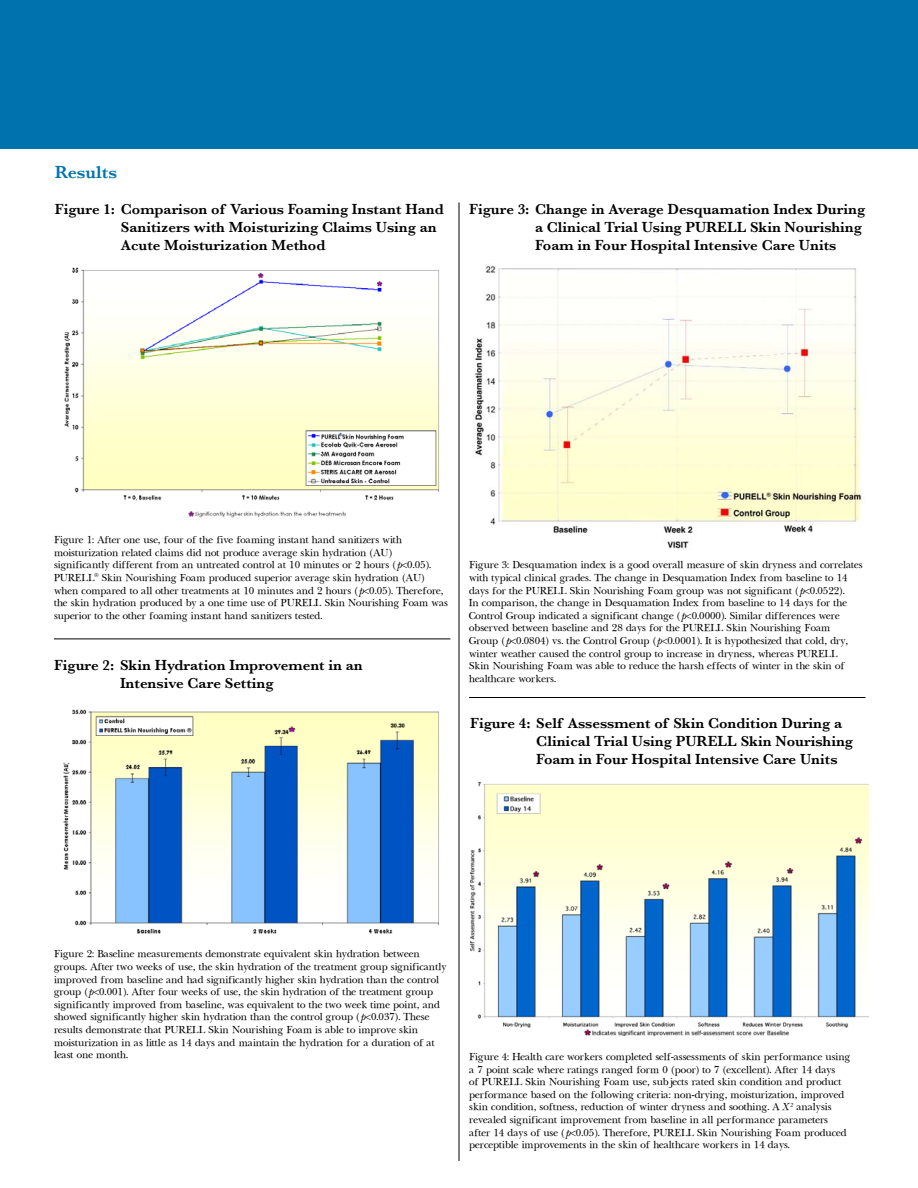
<style>
.page{position:relative;width:918px;height:1188px;background:#fff}
.page>*{position:absolute;margin:0;border:0;box-sizing:border-box;transform-origin:0 0}
.t1{font:600 18px "Baskerville";color:#0073ae}
.t2{font:600 15px/18px "Baskerville";color:#000}
.t3{font:10.5px/12.6px "Baskerville S Si";color:#000}
.s1{font-style:italic}
</style>
<div class="page">
<div style="left:0;top:0;width:918px;height:148px;background:#0073ae"></div>
<img style="left:64px;top:267px;width:376px;height:251px">
<img style="left:63px;top:709px;width:376px;height:225px">
<img style="left:475px;top:266px;width:387px;height:283px">
<img style="left:470px;top:781px;width:399px;height:254px">
<hr style="left:459px;top:202px;width:1px;height:959px;background:#000">
<hr style="left:54px;top:639px;width:396px;height:1px;background:#000">
<hr style="left:469px;top:697px;width:397px;height:1px;background:#000">
<h1 class="t1" style="left:55px;top:161px;width:64px">Results</h1>
<h2 class="t2" style="left:121px;top:200px;width:325px;text-indent:-66px">Figure 1: Comparison of Various Foaming Instant Hand<br>Sanitizers with Moisturizing Claims Using an<br>Acute Moisturization Method</h2>
<h2 class="t2" style="left:535px;top:200px;width:332px;text-indent:-66px">Figure 3: Change in Average Desquamation Index During a Clinical Trial Using PURELL Skin Nourishing<br>Foam in Four Hospital Intensive Care Units</h2>
<p class="t3" style="left:54px;top:533px;width:396px">Figure 1: After one use, four of the five foaming instant hand sanitizers with moisturization related claims did not produce average skin hydration (AU) significantly different from an untreated control at 10 minutes or 2 hours (<span class="s1">p</span>&lt;0.05).<br>PURELL<sup>®</sup> Skin Nourishing Foam produced superior average skin hydration (AU) when compared to all other treatments at 10 minutes and 2 hours (<span class="s1">p</span>&lt;0.05). Therefore, the skin hydration produced by a one time use of PURELL Skin Nourishing Foam was superior to the other foaming instant hand sanitizers tested.</p>
<h2 class="t2" style="left:120px;top:656px;width:244px;text-indent:-66px">Figure 2: Skin Hydration Improvement in an<br>Intensive Care Setting</h2>
<p class="t3" style="left:469px;top:559px;width:395px">Figure 3: Desquamation index is a good overall measure of skin dryness and correlates with typical clinical grades. The change in Desquamation Index from baseline to 14 days for the PURELL Skin Nourishing Foam group was not significant (<span class="s1">p</span>&lt;0.0522).<br>In comparison, the change in Desquamation Index from baseline to 14 days for the Control Group indicated a significant change (<span class="s1">p</span>&lt;0.0000). Similar differences were observed between baseline and 28 days for the PURELL Skin Nourishing Foam<br>Group (<span class="s1">p</span>&lt;0.0804) vs. the Control Group (<span class="s1">p</span>&lt;0.0001). It is hypothesized that cold, dry, winter weather caused the control group to increase in dryness, whereas PURELL<br>Skin Nourishing Foam was able to reduce the harsh effects of winter in the skin of healthcare workers.</p>
<h2 class="t2" style="left:536px;top:714px;width:318px;text-indent:-66px">Figure 4: Self Assessment of Skin Condition During a<br>Clinical Trial Using PURELL Skin Nourishing<br>Foam in Four Hospital Intensive Care Units</h2>
<p class="t3" style="left:54px;top:948px;width:394px">Figure 2: Baseline measurements demonstrate equivalent skin hydration between groups. After two weeks of use, the skin hydration of the treatment group significantly improved from baseline and had significantly higher skin hydration than the control group (<span class="s1">p</span>&lt;0.001). After four weeks of use, the skin hydration of the treatment group significantly improved from baseline, was equivalent to the two week time point, and showed significantly higher skin hydration than the control group (<span class="s1">p</span>&lt;0.037). These results demonstrate that PURELL Skin Nourishing Foam is able to improve skin moisturization in as little as 14 days and maintain the hydration for a duration of at least one month.</p>
<p class="t3" style="left:469px;top:1050px;width:383px">Figure 4: Health care workers completed self-assessments of skin performance using a 7 point scale where ratings ranged form 0 (poor) to 7 (excellent). After 14 days<br>of PURELL Skin Nourishing Foam use, subjects rated skin condition and product performance based on the following criteria: non-drying, moisturization, improved skin condition, softness, reduction of winter dryness and soothing. A <span class="s1">X</span><sup>2</sup> analysis revealed significant improvement from baseline in all performance parameters after 14 days of use (<span class="s1">p</span>&lt;0.05). Therefore, PURELL Skin Nourishing Foam produced perceptible improvements in the skin of healthcare workers in 14 days.</p>
</div>
